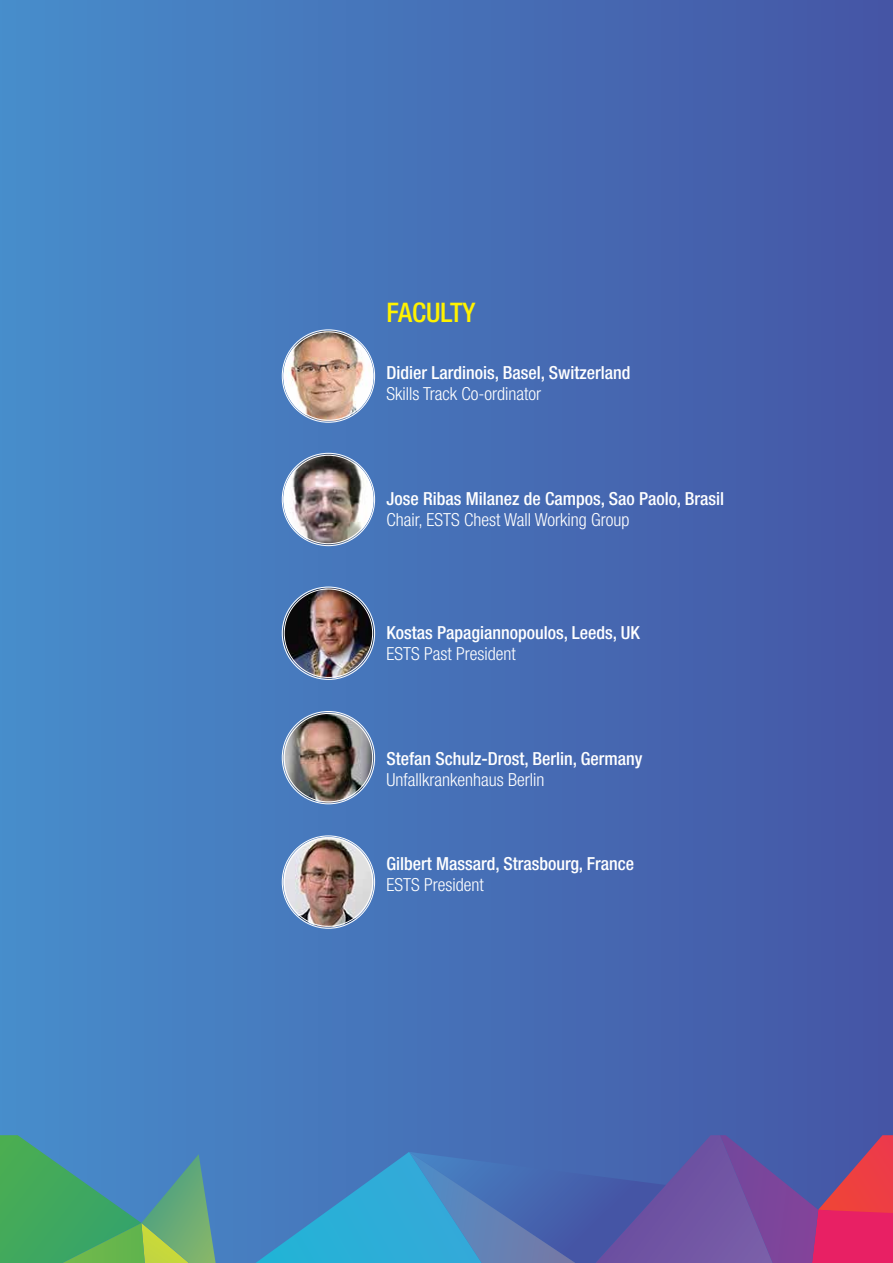
<style>
.page{position:relative;width:893px;height:1263px;background:#fff}
.page>*{position:absolute;margin:0;border:0;box-sizing:border-box;transform-origin:0 0}
.t1{font:500 condensed 27px "Helvetica Neue LT Com";color:#fff200}
.t2{font:500 condensed 18px "Helvetica Neue LT Com";color:#fff}
.t3{font:300 condensed 18px "Helvetica Neue LT Com";color:#fff}
</style>
<div class="page">
<div style="left:0;top:0;width:893px;height:1263px;background:linear-gradient(to right,#488dcb,#4555a5)"></div>
<svg style="left:255px;top:1135px;width:638px;height:128px"></svg>
<svg style="left:0;top:1135px;width:216px;height:128px"></svg>
<img style="left:283px;top:712px;width:91px;height:91px;border-radius:45px">
<img style="left:283px;top:837px;width:91px;height:90px;border-radius:45px">
<img style="left:283px;top:588px;width:91px;height:90px;border-radius:45px">
<img style="left:283px;top:331px;width:91px;height:90px;border-radius:45px">
<img style="left:283px;top:454px;width:91px;height:91px;border-radius:45px">
<h1 class="t1" style="left:387px;top:297px;width:91px">FACULTY</h1>
<p class="t2" style="left:387px;top:362px;width:245px">Didier Lardinois, Basel, Switzerland</p>
<p class="t3" style="left:387px;top:384px;width:156px">Skills Track Co-ordinator</p>
<p class="t2" style="left:387px;top:488px;width:339px">Jose Ribas Milanez de Campos, Sao Paolo, Brasil</p>
<p class="t3" style="left:387px;top:510px;width:244px">Chair, ESTS Chest Wall Working Group</p>
<p class="t2" style="left:387px;top:622px;width:255px">Kostas Papagiannopoulos, Leeds, UK</p>
<p class="t3" style="left:387px;top:643px;width:131px">ESTS Past President</p>
<p class="t2" style="left:387px;top:748px;width:257px">Stefan Schulz-Drost, Berlin, Germany</p>
<p class="t3" style="left:387px;top:769px;width:159px">Unfallkrankenhaus Berlin</p>
<p class="t2" style="left:387px;top:853px;width:249px">Gilbert Massard, Strasbourg, France</p>
<p class="t3" style="left:387px;top:874px;width:99px">ESTS President</p>
</div>
